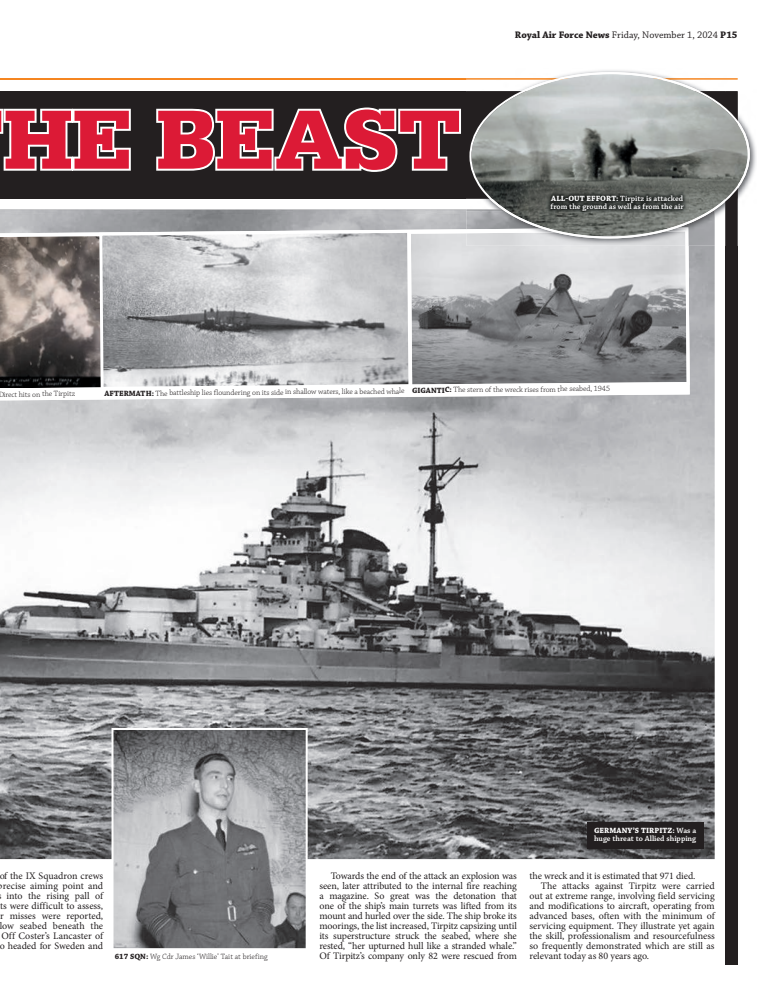
<style>
.page{position:relative;width:766px;height:993px;background:#fff}
.page>*{position:absolute;margin:0;border:0;box-sizing:border-box;transform-origin:0 0}
.t1{font:900 88.5px "Serifa Std";color:#dc1a36}
.t2{font:10px/10px "Minion Pro";letter-spacing:-.005em;color:#231f20;text-align:right}
.t3{font:10px "Chaparral Pro";color:#231f20}
.t4{font:300 8px "Chaparral Pro";letter-spacing:-.02em;color:#231f20}
.t5{font:600 8px/8px "Chaparral Pro";color:#fff}
.t6{font:300 8px "Chaparral Pro";color:#231f20}
.s1{font-weight:700}
</style>
<div class="page">
<img style="left:0;top:209px;width:714px;height:649px">
<hr style="left:0;top:78px;width:737px;height:1px;background:#f58520">
<div style="left:0;top:91px;width:737px;height:107px;background:#231f20"></div>
<svg style="left:0;top:107px;width:461px;height:65px"></svg>
<div style="left:725px;top:91px;width:12px;height:873px;background:#231f20"></div>
<svg style="left:111px;top:727px;width:196px;height:222px;background:#8d8e90"></svg>
<svg style="left:0;top:227px;width:689px;height:173px"></svg>
<svg style="left:0;top:233px;width:104px;height:158px;background:#77706c"></svg>
<svg style="left:99px;top:230px;width:312px;height:159px;background:#bdbdc0"></svg>
<svg style="left:408px;top:228px;width:281px;height:159px;background:#a2a3a5"></svg>
<img style="left:466px;top:70px;width:290px;height:176px">
<img style="left:466px;top:209px;width:3px;height:18px">
<img style="left:714px;top:239px;width:11px;height:7px">
<img style="left:688px;top:239px;width:26px;height:7px">
<img style="left:725px;top:239px;width:12px;height:7px">
<img style="left:466px;top:228px;width:222px;height:18px">
<svg style="left:469px;top:72px;width:280px;height:167px"></svg>
<img style="left:546px;top:190px;width:142px;height:26px">
<div style="left:586px;top:821px;width:117px;height:27px;background:#231f20"></div>
<h1 class="t1" style="left:4px;top:87px;width:459px">HE BEAST</h1>
<p class="t3" style="left:514px;top:30px;width:224px"><span class="s1">Royal Air Force News</span> Friday, November 1, 2024 <span class="s1">P15</span></p>
<p class="t5" style="left:550px;top:195px;width:135px"><span class="s1">ALL-OUT EFFORT:</span> Tirpitz is attacked from the ground as well as from the air</p>
<p class="t4" style="left:-2px;top:389px;width:79px">Direct hits on the Tirpitz</p>
<p class="t4" style="left:104px;top:387px;width:507px"><span class="s1">AFTERMATH:</span> The battleship lies floundering on its side in shallow waters, like a beached whale <span class="s1">G</span><sup>IGANTIC:</sup> The stern of the wreck rises from the seabed, 1945</p>
<p class="t5" style="left:594px;top:826px;width:104px"><span class="s1">GERMANY’S TIRPITZ:</span> Was a huge threat to Allied shipping</p>
<p class="t2" style="left:-2px;top:870px;width:107px">of the IX Squadron crews precise aiming point and into the rising pall of ts were difficult to assess, r misses were reported, low seabed beneath the<br>Off Coster’s Lancaster of o headed for Sweden and</p>
<p class="t2" style="left:319px;top:870px;width:199px;text-align:justify;text-indent:11px">Towards the end of the attack an explosion was seen, later attributed to the internal fire reaching a magazine. So great was the detonation that one of the ship’s main turrets was lifted from its mount and hurled over the side. The ship broke its moorings, the list increased, Tirpitz capsizing until its superstructure struck the seabed, where she rested, “her upturned hull like a stranded whale.” Of Tirpitz’s company only 82 were rescued from</p>
<p class="t2" style="left:529px;top:870px;width:167px">the wreck and it is estimated that 971 died.</p>
<p class="t2" style="left:540px;top:880px;width:175px">The attacks against Tirpitz were carried</p>
<p class="t2" style="left:529px;top:890px;width:187px">out at extreme range, involving field servicing</p>
<p class="t2" style="left:529px;top:900px;width:187px">and modifications to aircraft, operating from</p>
<p class="t2" style="left:529px;top:910px;width:186px">advanced bases, often with the minimum of</p>
<p class="t2" style="left:529px;top:920px;width:187px">servicing equipment. They illustrate yet again</p>
<p class="t2" style="left:529px;top:930px;width:187px">the skill, professionalism and resourcefulness</p>
<p class="t2" style="left:529px;top:940px;width:186px">so frequently demonstrated which are still as</p>
<p class="t2" style="left:529px;top:950px;width:121px">relevant today as 80 years ago.</p>
<p class="t6" style="left:115px;top:952px;width:154px"><span class="s1">617 SQN:</span> Wg Cdr James ‘Willie’ Tait at briefing</p>
</div>
